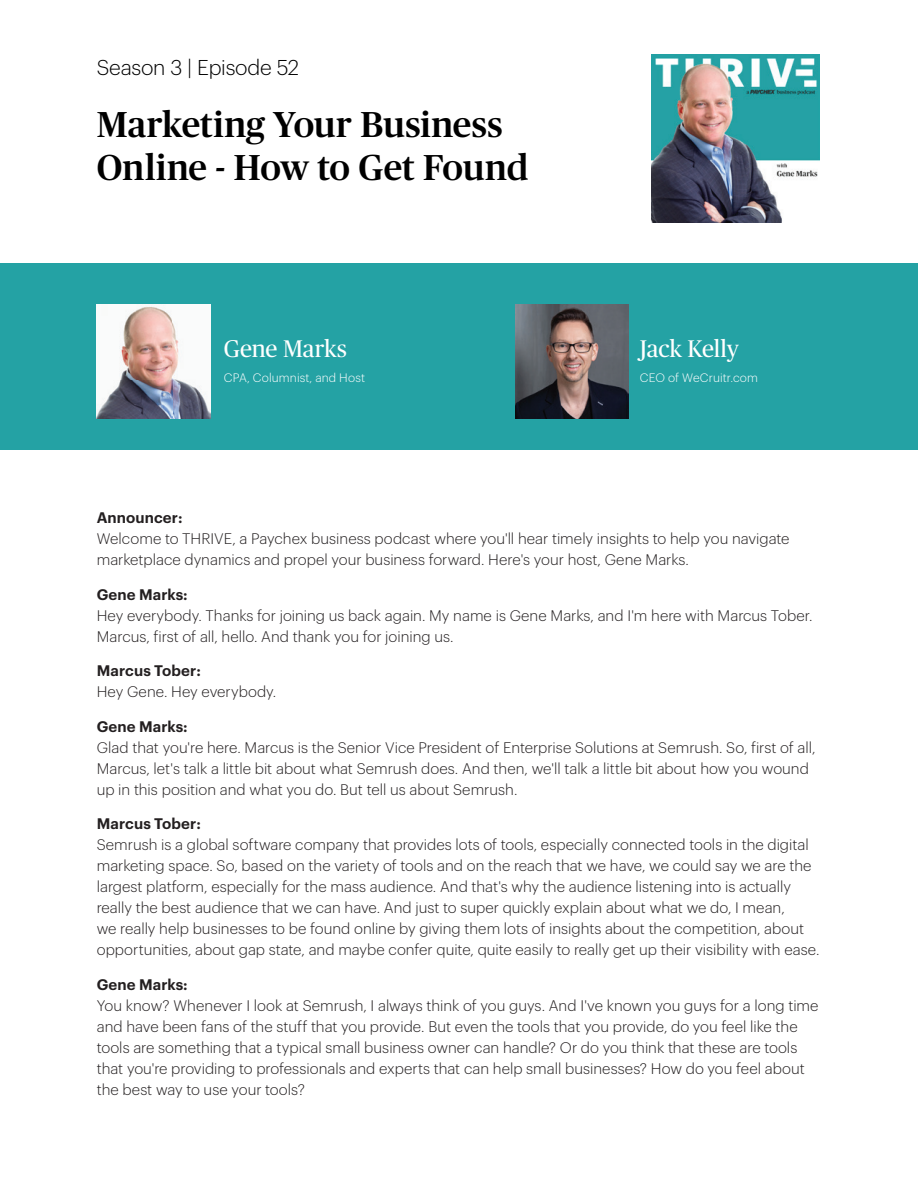
<style>
.page{position:relative;width:918px;height:1188px;background:#fff}
.page>*{position:absolute;margin:0;border:0;box-sizing:border-box;transform-origin:0 0}
.t1{font:500 36px/43.2px "Publico Headline";color:#000}
.t2{font:24px "Publico Headline";letter-spacing:-.01em;color:#fff}
.t3{font:300 21px "Graphik";letter-spacing:-.01em;color:#000}
.t4{font:300 15px/21px "Graphik";color:#231f20}
.t5{font:600 15px "Graphik";letter-spacing:.01em;color:#231f20}
.t6{font:300 12px "Graphik";letter-spacing:.01em;color:#fff}
</style>
<div class="page">
<div style="left:0;top:264px;width:918px;height:186px;background:#24a2a4"></div>
<img style="left:97px;top:305px;width:113px;height:113px">
<img style="left:515px;top:305px;width:114px;height:113px">
<img style="left:651px;top:54px;width:169px;height:169px">
<h3 class="t3" style="left:97px;top:53px;width:204px">Season 3 | Episode 52</h3>
<h1 class="t1" style="left:97px;top:100px;width:433px">Marketing Your Business<br>Online - How to Get Found</h1>
<h2 class="t2" style="left:224px;top:332px;width:125px">Gene Marks</h2>
<p class="t6" style="left:224px;top:369px;width:143px">CPA, Columnist, and Host</p>
<h2 class="t2" style="left:640px;top:332px;width:100px">Jack Kelly</h2>
<p class="t6" style="left:640px;top:369px;width:120px">CEO of WeCruitr.com</p>
<p class="t5" style="left:97px;top:506px;width:87px">Announcer:</p>
<p class="t4" style="left:97px;top:527px;width:694px">Welcome to THRIVE, a Paychex business podcast where you'll hear timely insights to help you navigate marketplace dynamics and propel your business forward. Here's your host, Gene Marks.</p>
<p class="t5" style="left:97px;top:583px;width:93px">Gene Marks:</p>
<p class="t4" style="left:97px;top:604px;width:717px">Hey everybody. Thanks for joining us back again. My name is Gene Marks, and I'm here with Marcus Tober.<br>Marcus, first of all, hello. And thank you for joining us.</p>
<p class="t5" style="left:97px;top:659px;width:106px">Marcus Tober:</p>
<p class="t4" style="left:97px;top:680px;width:181px">Hey Gene. Hey everybody.</p>
<p class="t5" style="left:97px;top:715px;width:93px">Gene Marks:</p>
<p class="t4" style="left:97px;top:736px;width:720px">Glad that you're here. Marcus is the Senior Vice President of Enterprise Solutions at Semrush. So, first of all,<br>Marcus, let's talk a little bit about what Semrush does. And then, we'll talk a little bit about how you wound up in this position and what you do. But tell us about Semrush.</p>
<p class="t5" style="left:97px;top:812px;width:106px">Marcus Tober:</p>
<p class="t4" style="left:97px;top:833px;width:724px">Semrush is a global software company that provides lots of tools, especially connected tools in the digital marketing space. So, based on the variety of tools and on the reach that we have, we could say we are the largest platform, especially for the mass audience. And that's why the audience listening into is actually really the best audience that we can have. And just to super quickly explain about what we do, I mean,<br>we really help businesses to be found online by giving them lots of insights about the competition, about opportunities, about gap state, and maybe confer quite, quite easily to really get up their visibility with ease.</p>
<p class="t5" style="left:97px;top:973px;width:93px">Gene Marks:</p>
<p class="t4" style="left:97px;top:994px;width:723px">You know? Whenever I look at Semrush, I always think of you guys. And I've known you guys for a long time and have been fans of the stuff that you provide. But even the tools that you provide, do you feel like the tools are something that a typical small business owner can handle? Or do you think that these are tools that you're providing to professionals and experts that can help small businesses? How do you feel about the best way to use your tools?</p>
</div>
